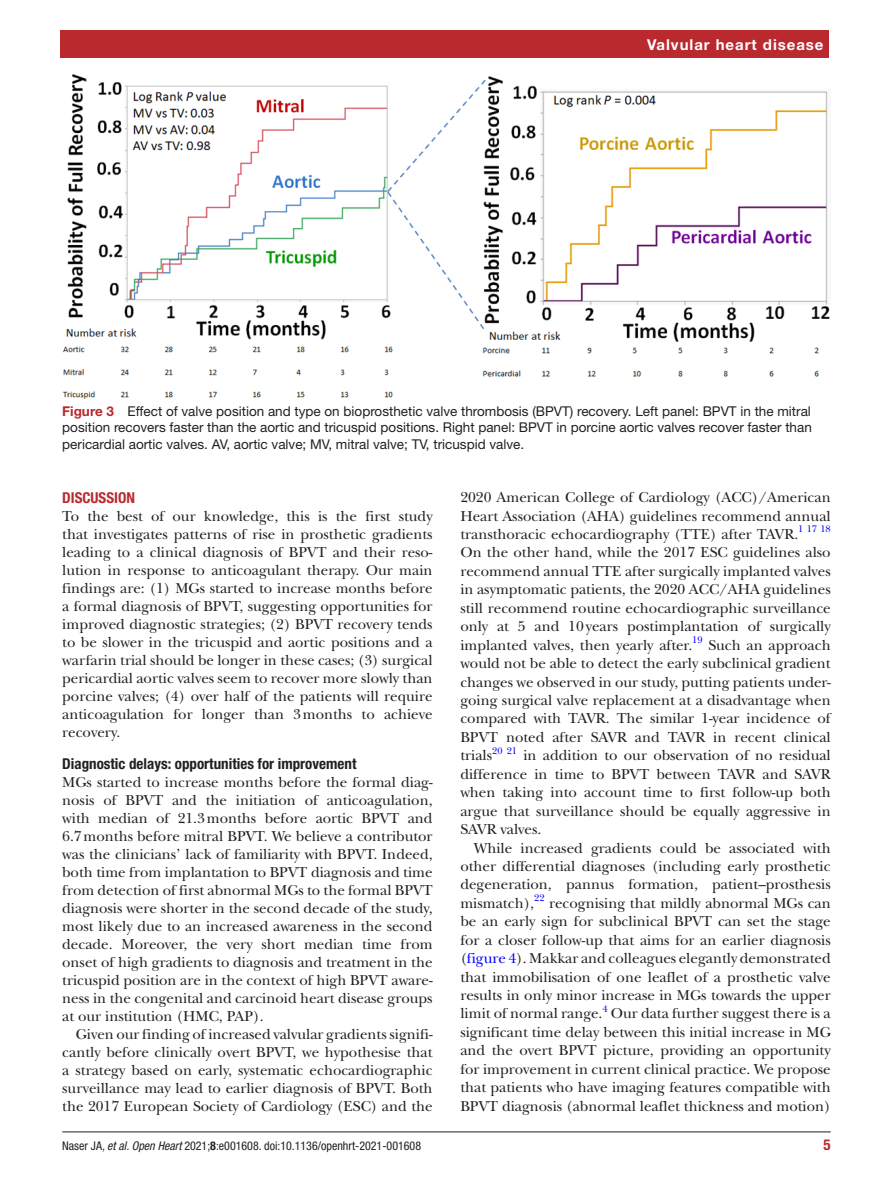
<style>
.page{position:relative;width:893px;height:1191px;background:#fff}
.page>*{position:absolute;margin:0;border:0;box-sizing:border-box;transform-origin:0 0}
.t1{font:15px/18.5px "New Baskerville";color:#231f20;text-align:justify}
.t2{font:700 condensed 15px "Helvetica Neue LT Std";color:#231f20}
.t3{font:700 15px "Helvetica Neue LT Std";letter-spacing:.065em;color:#fff}
.t4{font:700 condensed 15px "Helvetica Neue LT Std";color:#b9292e}
.t5{font:13.5px/16.2px "Helvetica Neue LT Std";color:#231f20;text-align:justify}
.t6{font:condensed 12px "Helvetica Neue LT Std";color:#231f20}
.t7{font:9.9px "New Baskerville";color:#00f}
.s1{font-weight:700;color:#b9292e}
.s2{color:#00f}
.s3{font-style:italic}
.s4{font-weight:700}
</style>
<div class="page">
<hr style="left:62px;top:1131px;width:769px;height:1px;background:#231f20">
<div style="left:61px;top:31px;width:768px;height:27px;background:#b9292e"></div>
<img style="left:62px;top:74px;width:768px;height:324px">
<p class="t3" style="left:647px;top:35px;width:178px">Valvular heart disease</p>
<p class="t5" style="left:62px;top:403px;width:751px"><span class="s1">Figure 3</span> Effect of valve position and type on bioprosthetic valve thrombosis (BPVT) recovery. Left panel: BPVT in the mitral position recovers faster than the aortic and tricuspid positions. Right panel: BPVT in porcine aortic valves recover faster than pericardial aortic valves. AV, aortic valve; MV, mitral valve; TV, tricuspid valve.</p>
<p class="t4" style="left:62px;top:488px;width:74px">DISCUSSION</p>
<p class="t1" style="left:62px;top:507px;width:372px;line-height:18px">To the best of our knowledge, this is the first study that investigates patterns of rise in prosthetic gradients leading to a clinical diagnosis of BPVT and their reso&shy;lution in response to anticoagulant therapy. Our main findings are: (1) MGs started to increase months before a formal diagnosis of BPVT, suggesting opportunities for improved diagnostic strategies; (2) BPVT recovery tends to be slower in the tricuspid and aortic positions and a warfarin trial should be longer in these cases; (3) surgical pericardial aortic valves seem to recover more slowly than porcine valves; (4) over half of the patients will require anticoagulation for longer than 3months to achieve recovery.</p>
<p class="t2" style="left:62px;top:754px;width:296px">Diagnostic delays: opportunities for improvement</p>
<p class="t1" style="left:62px;top:773px;width:372px;line-height:18px">MGs started to increase months before the formal diag&shy;nosis of BPVT and the initiation of anticoagulation, with median of 21.3months before aortic BPVT and 6.7months before mitral BPVT. We believe a contributor was the clinicians’ lack of familiarity with BPVT. Indeed, both time from implantation to BPVT diagnosis and time from detection of first abnormal MGs to the formal BPVT diagnosis were shorter in the second decade of the study, most likely due to an increased awareness in the second decade. Moreover, the very short median time from onset of high gradients to diagnosis and treatment in the tricuspid position are in the context of high BPVT aware&shy;ness in the congenital and carcinoid heart disease groups at our institution (HMC, PAP).</p>
<p class="t1" style="left:62px;top:1025px;width:372px;line-height:18px;text-indent:14px">Given our finding of increased valvular gradients signifi&shy;cantly before clinically overt BPVT, we hypothesise that a strategy based on early, systematic echocardiographic surveillance may lead to earlier diagnosis of BPVT. Both the 2017 European Society of Cardiology (ESC) and the</p>
<p class="t1" style="left:460px;top:488px;width:372px">2020 American College of Cardiology (ACC)/American Heart Association (AHA) guidelines recommend annual transthoracic echocardiography (TTE) after TAVR.</p>
<p class="t7" style="left:798px;top:523px;width:34px">1 17 18</p>
<p class="t1" style="left:460px;top:543px;width:372px">On the other hand, while the 2017 ESC guidelines also recommend annual TTE after surgically implanted valves in asymptomatic patients, the 2020 ACC/AHA guidelines still recommend routine echocardiographic surveillance only at 5 and 10years postimplantation of surgically implanted valves, then yearly after.<sup>19</sup> Such an approach would not be able to detect the early subclinical gradient changes we observed in our study, putting patients under&shy;going surgical valve replacement at a disadvantage when compared with TAVR. The similar 1-year incidence of BPVT noted after SAVR and TAVR in recent clinical trials</p>
<p class="t7" style="left:492px;top:744px;width:26px">20 21</p>
<p class="t1" style="left:460px;top:746px;width:372px;text-indent:63px">in addition to our observation of no residual difference in time to BPVT between TAVR and SAVR when taking into account time to first follow-up both argue that surveillance should be equally aggressive in SAVR valves.</p>
<p class="t1" style="left:460px;top:838px;width:372px;text-indent:14px">While increased gradients could be associated with other differential diagnoses (including early prosthetic degeneration, pannus formation, patient–prosthesis mismatch),</p>
<p class="t7" style="left:534px;top:892px;width:12px">22</p>
<p class="t1" style="left:460px;top:894px;width:372px;text-indent:89px">recognising that mildly abnormal MGs can be an early sign for subclinical BPVT can set the stage for a closer follow-up that aims for an earlier diagnosis (<span class="s2">figure 4</span>). Makkar and colleagues elegantly demonstrated that immobilisation of one leaflet of a prosthetic valve results in only minor increase in MGs towards the upper limit of normal range.</p>
<p class="t7" style="left:602px;top:1002px;width:7px">4</p>
<p class="t1" style="left:460px;top:1004px;width:372px;text-indent:151px">Our data further suggest there is a significant time delay between this initial increase in MG and the overt BPVT picture, providing an opportunity for improvement in current clinical practice. We propose that patients who have imaging features compatible with BPVT diagnosis (abnormal leaflet thickness and motion)</p>
<p class="t6" style="left:62px;top:1139px;width:360px">Naser JA<span class="s3">, et al. Open Heart</span> 2021;<span class="s4">8</span>:e001608. doi:10.1136/openhrt-2021-001608</p>
<p class="t4" style="left:823px;top:1135px;width:9px">5</p>
</div>
